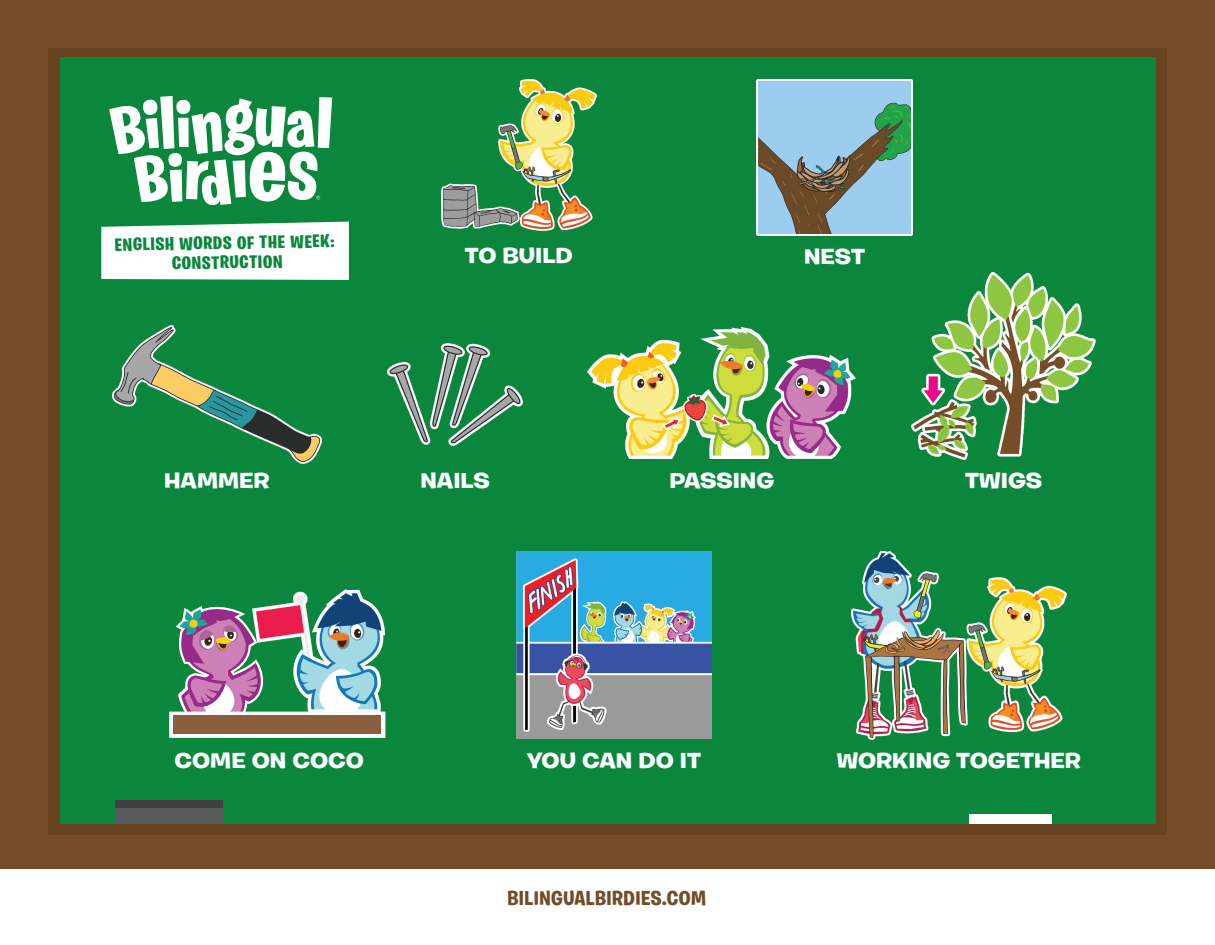
<style>
.page{position:relative;width:1215px;height:945px;background:#fff}
.page>*{position:absolute;margin:0;border:0;box-sizing:border-box;transform-origin:0 0}
.t1{font:700 21.75px "Burbank Big Wide";color:#fff}
.t2{font:700 20.25px "Burbank Big";letter-spacing:.025em;color:#744d28}
.t3{font:700 18px/19.5px "Burbank Big Condensed";color:#0b873d;text-align:center;scale:1.25 1}
</style>
<div class="page">
<div style="left:0;top:0;width:1215px;height:869px;background:#744d28"></div>
<div style="left:48px;top:48px;width:1119px;height:787px;background:#674321"></div>
<div style="left:60px;top:57px;width:1096px;height:766px;background:#0b873d"></div>
<div style="left:970px;top:814px;width:82px;height:9px;background:#fff"></div>
<div style="left:116px;top:807px;width:107px;height:16px;background:#58595b"></div>
<div style="left:116px;top:800px;width:107px;height:7px;background:#414041"></div>
<svg style="left:101px;top:222px;width:248px;height:58px;background:#eff7f2"></svg>
<img style="left:112px;top:326px;width:210px;height:137px">
<img style="left:388px;top:343px;width:135px;height:102px">
<img style="left:441px;top:79px;width:155px;height:152px">
<img style="left:851px;top:552px;width:216px;height:188px">
<img style="left:516px;top:552px;width:195px;height:186px">
<img style="left:756px;top:79px;width:156px;height:156px">
<img style="left:266px;top:589px;width:118px;height:123px">
<svg style="left:172px;top:238px;width:94px;height:474px"></svg>
<svg style="left:179px;top:599px;width:87px;height:113px"></svg>
<div style="left:169px;top:712px;width:216px;height:26px;background:#fff;border:1px solid #fff"></div>
<div style="left:174px;top:715px;width:207px;height:19px;background:#8b5f3d"></div>
<img style="left:588px;top:328px;width:268px;height:130px">
<img style="left:912px;top:272px;width:184px;height:188px">
<svg style="left:109px;top:96px;width:223px;height:110px"></svg>
<p class="t3" style="left:115px;top:235px;width:177px;rotate:-1deg">ENGLISH WORDS OF THE WEEK:<br>CONSTRUCTION</p>
<p class="t1" style="left:465px;top:242px;width:110px">TO BUILD</p>
<p class="t1" style="left:164px;top:467px;width:107px">HAMMER</p>
<p class="t1" style="left:420px;top:467px;width:71px">NAILS</p>
<p class="t1" style="left:804px;top:243px;width:62px">NEST</p>
<p class="t1" style="left:669px;top:467px;width:106px">PASSING</p>
<p class="t1" style="left:965px;top:467px;width:78px">TWIGS</p>
<p class="t1" style="left:175px;top:747px;width:191px">COME ON COCO</p>
<p class="t1" style="left:527px;top:747px;width:176px">YOU CAN DO IT</p>
<p class="t1" style="left:837px;top:747px;width:246px">WORKING TOGETHER</p>
<p class="t2" style="left:507px;top:886px;width:200px">BILINGUALBIRDIES.COM</p>
</div>
